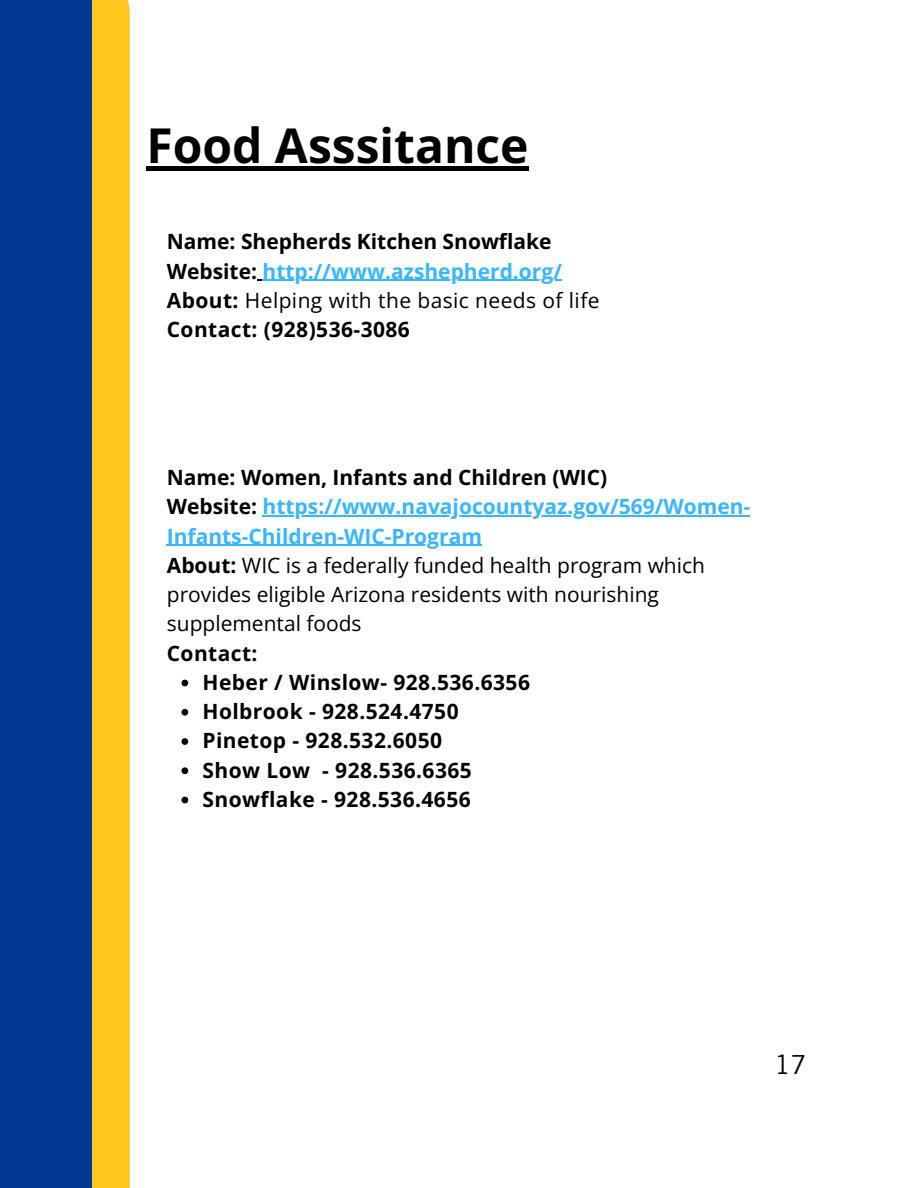
<style>
.page{position:relative;width:918px;height:1188px;background:#fff}
.page>*{position:absolute;margin:0;border:0;box-sizing:border-box;transform-origin:0 0}
.t1{font:700 48px "Open Sans";color:#000}
.t2{font:26.4px "Trade Gothic LT Pro";color:#000}
.t3{font:700 21px "Open Sans";letter-spacing:.02em;color:#000}
.t4{font:21px/29.2px "Open Sans";color:#000}
.t5{font:700 21px "Open Sans";color:#38b6ff}
.t6{font:700 21px "Open Sans";color:#000}
.t7{font:21px "Open Sans";letter-spacing:.02em;color:#000}
.s1{color:#000}
.s2{font-weight:700}
.s3{font-weight:700;color:#38b6ff}
</style>
<div class="page">
<div style="left:92px;top:0;width:38px;height:1188px;background:#ffc61e"></div>
<div style="left:0;top:0;width:92px;height:1188px;background:#003893"></div>
<hr style="left:146px;top:167px;width:383px;height:4px;background:#000">
<hr style="left:263px;top:280px;width:299px;height:1px;background:#38b6ff">
<hr style="left:263px;top:515px;width:487px;height:2px;background:#38b6ff">
<hr style="left:167px;top:545px;width:315px;height:1px;background:#38b6ff">
<svg style="left:181px;top:680px;width:7px;height:6px"></svg>
<svg style="left:181px;top:709px;width:7px;height:7px"></svg>
<svg style="left:181px;top:738px;width:7px;height:7px"></svg>
<svg style="left:181px;top:767px;width:7px;height:7px"></svg>
<svg style="left:181px;top:797px;width:7px;height:6px"></svg>
<p class="t1" style="left:146px;top:112px;width:384px">Food Asssitance</p>
<h1 class="t6" style="left:167px;top:227px;width:386px">Name: Shepherds Kitchen Snowflake</h1>
<p class="t5" style="left:167px;top:256px;width:397px"><span class="s1">Website:</span> http://www.azshepherd.org/</p>
<p class="t7" style="left:167px;top:286px;width:434px"><span class="s2">About:</span> Helping with the basic needs of life</p>
<p class="t3" style="left:167px;top:315px;width:245px">Contact: (928)536-3086</p>
<p class="t6" style="left:167px;top:463px;width:442px">Name: Women, Infants and Children (WIC)</p>
<p class="t5" style="left:167px;top:492px;width:585px"><span class="s1">Website:</span> https://www.navajocountyaz.gov/569/Women-</p>
<p class="t4" style="left:167px;top:521px;width:540px"><span class="s3">Infants-Children-WIC-Program<br></span><span class="s2">About:</span> WIC is a federally funded health program which provides eligible Arizona residents with nourishing</p>
<p class="t4" style="left:167px;top:609px;width:196px">supplemental foods</p>
<p class="t3" style="left:167px;top:638px;width:92px">Contact:</p>
<p class="t3" style="left:203px;top:667px;width:329px">Heber / Winslow- 928.536.6356</p>
<p class="t3" style="left:203px;top:697px;width:258px">Holbrook - 928.524.4750</p>
<p class="t3" style="left:203px;top:726px;width:241px">Pinetop - 928.532.6050</p>
<p class="t3" style="left:203px;top:755px;width:271px">Show Low - 928.536.6365</p>
<p class="t3" style="left:203px;top:784px;width:270px">Snowflake - 928.536.4656</p>
<p class="t2" style="left:774px;top:1055px;width:34px">17</p>
</div>
